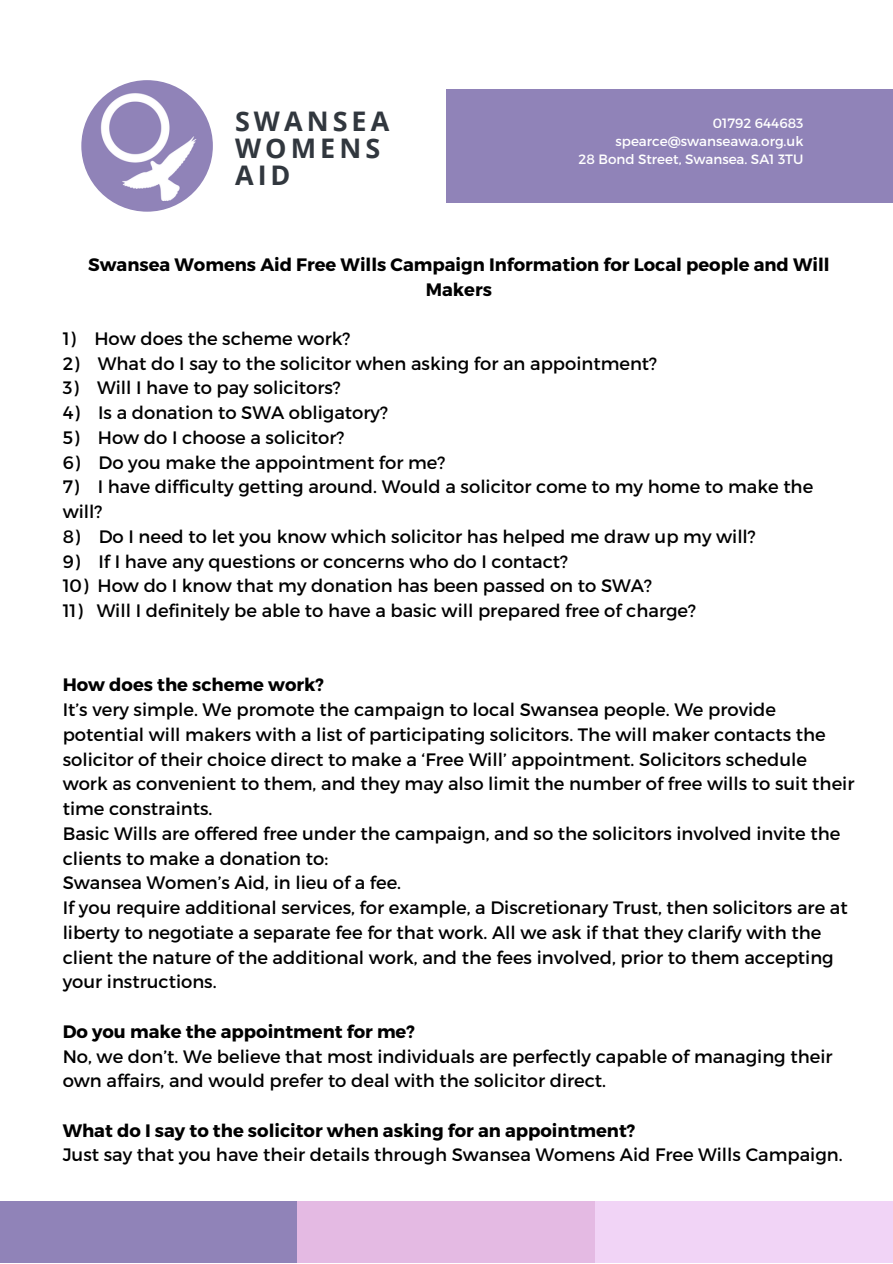
<style>
.page{position:relative;width:893px;height:1264px;background:#fff}
.page>*{position:absolute;margin:0;border:0;box-sizing:border-box;transform-origin:0 0}
.t1{font:700 27px/27px "Open Sans";letter-spacing:.15em;color:#31373e}
.t2{font:18px/24.8px "Montserrat";color:#000}
.t3{font:700 18px/24.8px "Montserrat";color:#000;text-align:center}
.t4{font:13.5px/18px "Montserrat";color:#fff;text-align:right}
</style>
<div class="page">
<div style="left:446px;top:89px;width:446px;height:113px;background:#9083b8"></div>
<div style="left:0;top:1201px;width:297px;height:61px;background:#9083b8"></div>
<div style="left:297px;top:1201px;width:298px;height:61px;background:#e4bae3"></div>
<div style="left:595px;top:1201px;width:297px;height:61px;background:#f1d4f6"></div>
<img style="left:81px;top:80px;width:132px;height:132px;border-radius:50%">
<h1 class="t1" style="left:235px;top:107px;width:156px">SWANSEA<br>WOMENS<br>AID</h1>
<p class="t4" style="left:578px;top:114px;width:226px">01792 644683 spearce@swanseawa.org.uk<br>28 Bond Street, Swansea. SA1 3TU</p>
<p class="t3" style="left:88px;top:251px;width:743px">Swansea Womens Aid Free Wills Campaign Information for Local people and Will<br>Makers</p>
<p class="t2" style="left:63px;top:325px;width:289px">1) How does the scheme work?</p>
<p class="t2" style="left:63px;top:350px;width:596px">2) What do I say to the solicitor when asking for an appointment?</p>
<p class="t2" style="left:63px;top:375px;width:280px">3) Will I have to pay solicitors?</p>
<p class="t2" style="left:63px;top:399px;width:327px">4) Is a donation to SWA obligatory?</p>
<p class="t2" style="left:63px;top:424px;width:283px">5) How do I choose a solicitor?</p>
<p class="t2" style="left:63px;top:449px;width:384px">6) Do you make the appointment for me?</p>
<p class="t2" style="left:63px;top:474px;width:752px">7) I have difficulty getting around. Would a solicitor come to my home to make the will?</p>
<p class="t2" style="left:63px;top:523px;width:694px">8) Do I need to let you know which solicitor has helped me draw up my will?</p>
<p class="t2" style="left:63px;top:548px;width:507px">9) If I have any questions or concerns who do I contact?</p>
<p class="t2" style="left:63px;top:572px;width:591px">10) How do I know that my donation has been passed on to SWA?</p>
<p class="t2" style="left:63px;top:597px;width:635px">11) Will I definitely be able to have a basic will prepared free of charge?</p>
<p class="t3" style="left:63px;top:671px;width:263px">How does the scheme work?</p>
<p class="t2" style="left:63px;top:696px;width:793px">It’s very simple. We promote the campaign to local Swansea people. We provide potential will makers with a list of participating solicitors. The will maker contacts the solicitor of their choice direct to make a ‘Free Will’ appointment. Solicitors schedule work as convenient to them, and they may also limit the number of free wills to suit their time constraints.<br>Basic Wills are offered free under the campaign, and so the solicitors involved invite the clients to make a donation to:<br>Swansea Women’s Aid, in lieu of a fee.<br>If you require additional services, for example, a Discretionary Trust, then solicitors are at liberty to negotiate a separate fee for that work. All we ask if that they clarify with the client the nature of the additional work, and the fees involved, prior to them accepting your instructions.</p>
<p class="t3" style="left:63px;top:1018px;width:354px">Do you make the appointment for me?</p>
<p class="t2" style="left:63px;top:1042px;width:771px">No, we don’t. We believe that most individuals are perfectly capable of managing their own affairs, and would prefer to deal with the solicitor direct.</p>
<p class="t3" style="left:63px;top:1116px;width:574px">What do I say to the solicitor when asking for an appointment?</p>
<p class="t2" style="left:63px;top:1141px;width:781px">Just say that you have their details through Swansea Womens Aid Free Wills Campaign.</p>
</div>
